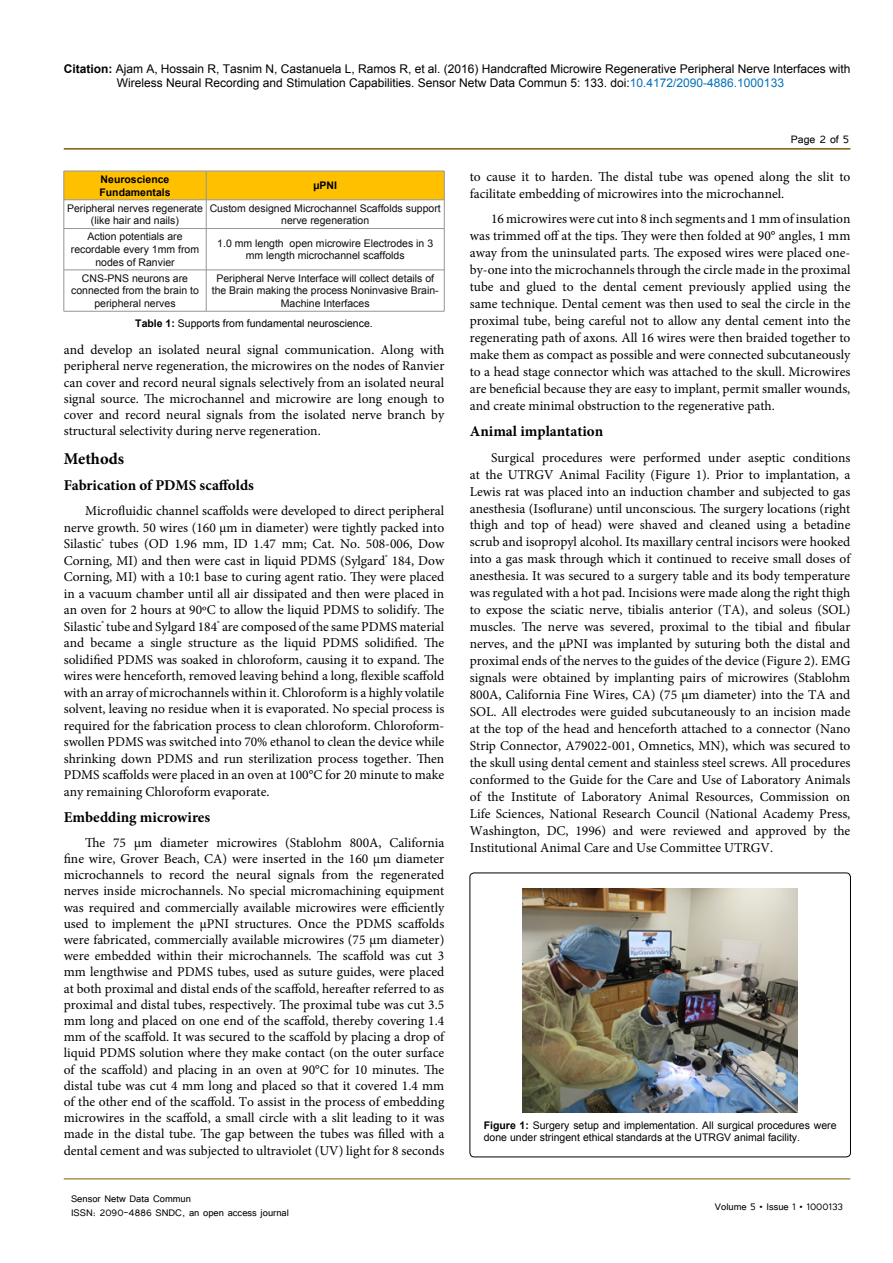
<style>
.page{position:relative;width:893px;height:1263px;background:#fff}
.page>*{position:absolute;margin:0;border:0;box-sizing:border-box;transform-origin:0 0}
.t1{font:700 16.5px "Minion Pro";color:#000}
.t2{font:700 15px "Minion Pro";color:#000}
.t3{font:13.5px/17px "Minion Pro";color:#000;text-align:justify}
.t4{font:13.5px "Tunga";color:#000}
.t5{font:12px/14.4px "Arial";color:#000}
.t6{font:12px/14.4px "Tunga";color:#000}
.t7{font:10.5px/12.6px "Arial";color:#0d0d0d;text-align:center}
.t8{font:10.5px/12.6px "Arial";color:#000}
.t9{font:700 10.5px/12.6px "Arial";color:#000}
.s1{font-weight:700}
.s2{color:#0072bc}
</style>
<div class="page">
<hr style="left:64px;top:148px;width:786px;height:2px;background:#7f5d00">
<hr style="left:64px;top:1179px;width:786px;height:1px;background:#7f5d00">
<svg style="left:64px;top:171px;width:381px;height:57px"></svg>
<hr style="left:64px;top:228px;width:142px;height:1px;background:#939598">
<hr style="left:64px;top:229px;width:1px;height:41px;background:#939598">
<hr style="left:206px;top:228px;width:238px;height:1px;background:#939598">
<hr style="left:206px;top:229px;width:1px;height:41px;background:#939598">
<hr style="left:444px;top:229px;width:1px;height:41px;background:#939598">
<hr style="left:64px;top:270px;width:142px;height:1px;background:#939598">
<hr style="left:64px;top:270px;width:1px;height:41px;background:#939598">
<hr style="left:206px;top:270px;width:238px;height:1px;background:#939598">
<hr style="left:206px;top:270px;width:1px;height:41px;background:#939598">
<hr style="left:444px;top:270px;width:1px;height:41px;background:#939598">
<hr style="left:64px;top:311px;width:142px;height:1px;background:#939598">
<hr style="left:206px;top:311px;width:238px;height:1px;background:#939598">
<div style="left:470px;top:873px;width:380px;height:284px;border:1px solid #000;border-radius:4px"></div>
<img style="left:522px;top:888px;width:276px;height:224px">
<p class="t5" style="left:117px;top:61px;width:735px;text-indent:-53px"><span class="s1">Citation:</span> Ajam A, Hossain R, Tasnim N, Castanuela L, Ramos R, et al. (2016) Handcrafted Microwire Regenerative Peripheral Nerve Interfaces with<br>Wireless Neural Recording and Stimulation Capabilities. Sensor Netw Data Commun 5: 133. doi:<span class="s2">10.4172/2090-4886.1000133</span></p>
<p class="t9" style="left:99px;top:173px;width:73px">Neuroscience<br>Fundamentals</p>
<p class="t9" style="left:313px;top:180px;width:25px">µPNI</p>
<p class="t7" style="left:67px;top:202px;width:137px">Peripheral nerves regenerate (like hair and nails)</p>
<p class="t7" style="left:210px;top:202px;width:233px">Custom designed Microchannel Scaffolds support nerve regeneration</p>
<p class="t7" style="left:71px;top:231px;width:130px">Action potentials are recordable every 1mm from nodes of Ranvier</p>
<p class="t7" style="left:217px;top:237px;width:217px">1.0 mm length open microwire Electrodes in 3 mm length microchannel scaffolds</p>
<p class="t7" style="left:71px;top:272px;width:129px">CNS-PNS neurons are connected from the brain to peripheral nerves</p>
<p class="t7" style="left:212px;top:272px;width:228px">Peripheral Nerve Interface will collect details of the Brain making the process Noninvasive Brain-<br>Machine Interfaces</p>
<p class="t8" style="left:135px;top:318px;width:239px"><span class="s1">Table 1:</span> Supports from fundamental neuroscience.</p>
<p class="t3" style="left:64px;top:342px;width:382px;line-height:16.2px">and develop an isolated neural signal communication. Along with peripheral nerve regeneration, the microwires on the nodes of Ranvier can cover and record neural signals selectively from an isolated neural signal source. The microchannel and microwire are long enough to cover and record neural signals from the isolated nerve branch by structural selectivity during nerve regeneration.</p>
<p class="t1" style="left:64px;top:447px;width:62px">Methods</p>
<p class="t2" style="left:64px;top:475px;width:192px">Fabrication of PDMS scaffolds</p>
<p class="t3" style="left:64px;top:503px;width:382px;line-height:16.5px;text-indent:21px">Microfluidic channel scaffolds were developed to direct peripheral nerve growth. 50 wires (160 µm in diameter) were tightly packed into Silastic<sup>®</sup> tubes (OD 1.96 mm, ID 1.47 mm; Cat. No. 508-006, Dow Corning, MI) and then were cast in liquid PDMS (Sylgard<sup>®</sup> 184, Dow Corning, MI) with a 10:1 base to curing agent ratio. They were placed in a vacuum chamber until all air dissipated and then were placed in an oven for 2 hours at 90ºC to allow the liquid PDMS to solidify. The Silastic<sup>®</sup> tube and Sylgard 184<sup>®</sup> are composed of the same PDMS material and became a single structure as the liquid PDMS solidified. The solidified PDMS was soaked in chloroform, causing it to expand. The wires were henceforth, removed leaving behind a long, flexible scaffold with an array of microchannels within it. Chloroform is a highly volatile solvent, leaving no residue when it is evaporated. No special process is required for the fabrication process to clean chloroform. Chloroform&shy;swollen PDMS was switched into 70% ethanol to clean the device while shrinking down PDMS and run sterilization process together. Then PDMS scaffolds were placed in an oven at 100°C for 20 minute to make any remaining Chloroform evaporate.</p>
<p class="t2" style="left:64px;top:807px;width:148px">Embedding microwires</p>
<p class="t3" style="left:64px;top:834px;width:382px;line-height:16.2px;text-indent:21px">The 75 µm diameter microwires (Stablohm 800A, California fine wire, Grover Beach, CA) were inserted in the 160 µm diameter microchannels to record the neural signals from the regenerated nerves inside microchannels. No special micromachining equipment was required and commercially available microwires were efficiently used to implement the µPNI structures. Once the PDMS scaffolds were fabricated, commercially available microwires (75 µm diameter) were embedded within their microchannels. The scaffold was cut 3 mm lengthwise and PDMS tubes, used as suture guides, were placed at both proximal and distal ends of the scaffold, hereafter referred to as proximal and distal tubes, respectively. The proximal tube was cut 3.5 mm long and placed on one end of the scaffold, thereby covering 1.4 mm of the scaffold. It was secured to the scaffold by placing a drop of liquid PDMS solution where they make contact (on the outer surface of the scaffold) and placing in an oven at 90°C for 10 minutes. The distal tube was cut 4 mm long and placed so that it covered 1.4 mm of the other end of the scaffold. To assist in the process of embedding microwires in the scaffold, a small circle with a slit leading to it was made in the distal tube. The gap between the tubes was filled with a dental cement and was subjected to ultraviolet (UV) light for 8 seconds</p>
<p class="t6" style="left:71px;top:1190px;width:219px">Sensor Netw Data Commun<br>ISSN: 2090-4886 SNDC, an open access journal</p>
<p class="t4" style="left:791px;top:131px;width:60px">Page 2 of 5</p>
<p class="t3" style="left:470px;top:168px;width:382px">to cause it to harden. The distal tube was opened along the slit to facilitate embedding of microwires into the microchannel.</p>
<p class="t3" style="left:470px;top:210px;width:382px;text-indent:21px">16 microwires were cut into 8 inch segments and 1 mm of insulation was trimmed off at the tips. They were then folded at 90° angles, 1 mm away from the uninsulated parts. The exposed wires were placed one&shy;by-one into the microchannels through the circle made in the proximal tube and glued to the dental cement previously applied using the same technique. Dental cement was then used to seal the circle in the proximal tube, being careful not to allow any dental cement into the regenerating path of axons. All 16 wires were then braided together to make them as compact as possible and were connected subcutaneously to a head stage connector which was attached to the skull. Microwires are beneficial because they are easy to implant, permit smaller wounds, and create minimal obstruction to the regenerative path.</p>
<p class="t2" style="left:470px;top:421px;width:135px">Animal implantation</p>
<p class="t3" style="left:470px;top:449px;width:382px;text-indent:21px">Surgical procedures were performed under aseptic conditions at the UTRGV Animal Facility (Figure 1). Prior to implantation, a Lewis rat was placed into an induction chamber and subjected to gas anesthesia (Isoflurane) until unconscious. The surgery locations (right thigh and top of head) were shaved and cleaned using a betadine scrub and isopropyl alcohol. Its maxillary central incisors were hooked into a gas mask through which it continued to receive small doses of anesthesia. It was secured to a surgery table and its body temperature was regulated with a hot pad. Incisions were made along the right thigh to expose the sciatic nerve, tibialis anterior (TA), and soleus (SOL) muscles. The nerve was severed, proximal to the tibial and fibular nerves, and the µPNI was implanted by suturing both the distal and proximal ends of the nerves to the guides of the device (Figure 2). EMG signals were obtained by implanting pairs of microwires (Stablohm 800A, California Fine Wires, CA) (75 µm diameter) into the TA and SOL. All electrodes were guided subcutaneously to an incision made at the top of the head and henceforth attached to a connector (Nano Strip Connector, A79022-001, Omnetics, MN), which was secured to the skull using dental cement and stainless steel screws. All procedures conformed to the Guide for the Care and Use of Laboratory Animals of the Institute of Laboratory Animal Resources, Commission on Life Sciences, National Research Council (National Academy Press, Washington, DC, 1996) and were reviewed and approved by the Institutional Animal Care and Use Committee UTRGV.</p>
<p class="t8" style="left:484px;top:1119px;width:354px"><span class="s1">Figure 1:</span> Surgery setup and implementation. All surgical procedures were done under stringent ethical standards at the UTRGV animal facility.</p>
<p class="t6" style="left:715px;top:1199px;width:129px">Volume 5 • Issue 1 • 1000133</p>
</div>
